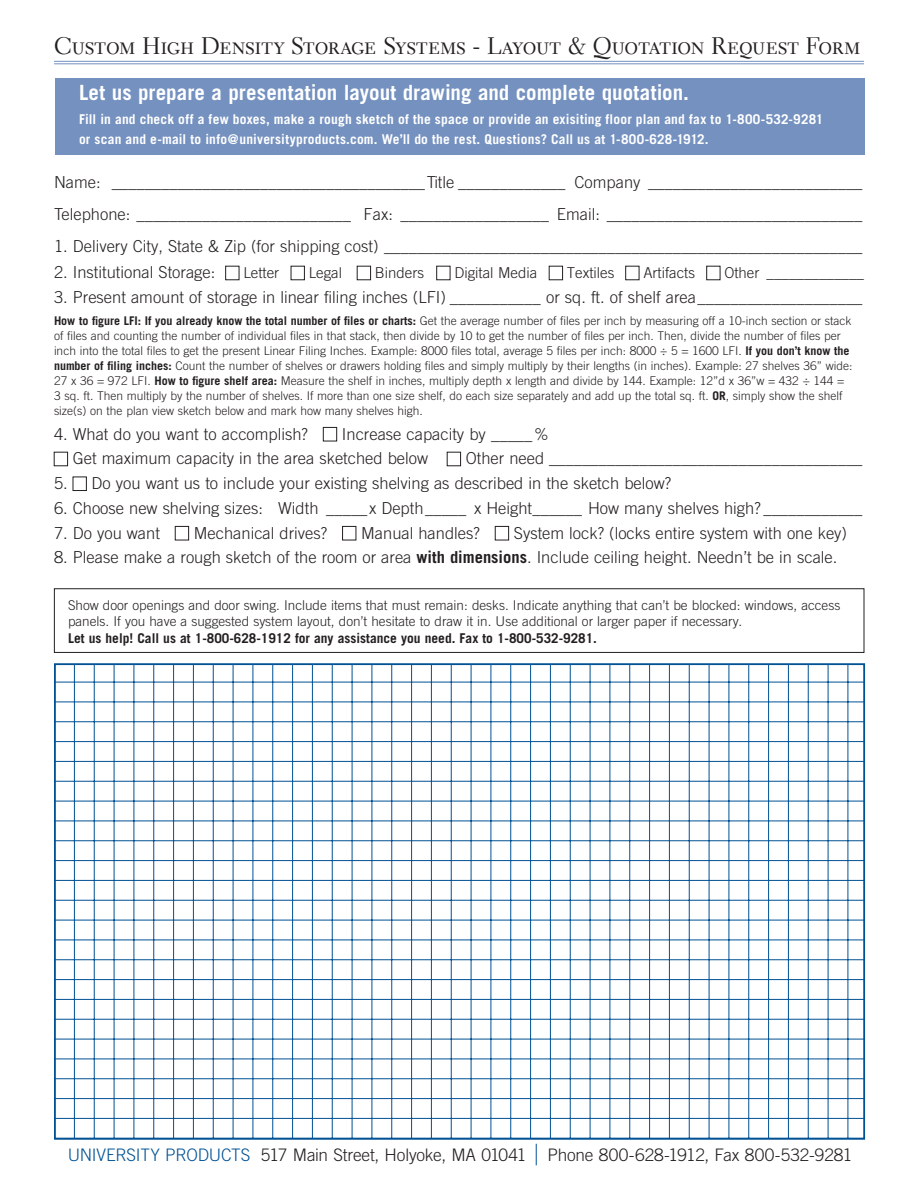
<style>
.page{position:relative;width:918px;height:1188px;background:#fff}
.page>*{position:absolute;margin:0;border:0;box-sizing:border-box;transform-origin:0 0}
.Order_Form{font:23.85px "Electra LH Regular SC";letter-spacing:-.01em;color:#231f20}
.Header_OF2B{font:700 21px "Trade Gothic";color:#fff}
.t1{font:300 17.25px "Trade Gothic";letter-spacing:-.01em;color:#231f20}
.body{font:300 16.5px "Trade Gothic";color:#231f20}
.body-2{font:300 15px "Trade Gothic";color:#231f20}
.body-3{font:300 13.5px/16.5px "Trade Gothic";color:#231f20}
.Header_OF2B-2{font:700 13.5px/19.5px "Trade Gothic";letter-spacing:.015em;color:#fff}
.body-4{font:300 12px/15px "Trade Gothic";color:#231f20}
.s1{font-weight:700;font-size:21px;color:#fff}
.s2{font-weight:700}
.s3{color:#005294}
</style>
<div class="page">
<svg style="left:57px;top:666px;width:805px;height:471px"></svg>
<div style="left:55px;top:78px;width:810px;height:76px;background:#7491c0"></div>
<div style="left:225px;top:266px;width:14px;height:14px;border:1px solid #231f20"></div>
<div style="left:291px;top:266px;width:14px;height:14px;border:1px solid #231f20"></div>
<div style="left:357px;top:266px;width:14px;height:14px;border:1px solid #231f20"></div>
<div style="left:436px;top:266px;width:14px;height:14px;border:1px solid #231f20"></div>
<div style="left:549px;top:266px;width:14px;height:14px;border:1px solid #231f20"></div>
<div style="left:706px;top:266px;width:14px;height:14px;border:1px solid #231f20"></div>
<div style="left:323px;top:427px;width:14px;height:14px;border:1px solid #231f20"></div>
<div style="left:54px;top:452px;width:14px;height:14px;border:1px solid #231f20"></div>
<div style="left:447px;top:452px;width:14px;height:14px;border:1px solid #231f20"></div>
<div style="left:73px;top:477px;width:14px;height:14px;border:1px solid #231f20"></div>
<div style="left:175px;top:526px;width:14px;height:14px;border:1px solid #231f20"></div>
<div style="left:342px;top:526px;width:14px;height:14px;border:1px solid #231f20"></div>
<div style="left:495px;top:526px;width:14px;height:14px;border:1px solid #231f20"></div>
<hr style="left:54px;top:61px;width:810px;height:1px;background:#7491c0">
<hr style="left:54px;top:64px;width:810px;height:1px;background:#7491c0">
<svg style="left:536px;top:1144px;width:1px;height:21px"></svg>
<div style="left:54px;top:588px;width:810px;height:65px;border:1px solid #231f20"></div>
<p class="Order_Form" style="left:54px;top:31px;width:808px">Custom High Density Storage Systems - Layout &amp; Quotation Request Form</p>
<p class="Header_OF2B" style="left:79px;top:80px;width:611px">Let us prepare a presentation layout drawing and complete quotation.</p>
<p class="Header_OF2B-2" style="left:79px;top:109px;width:746px">Fill in and check off a few boxes, make a rough sketch of the space or provide an exisiting floor plan and fax to 1-800-532-9281 or scan and e-mail to info@universityproducts.com. We’ll do the rest. Questions? Call us at 1-800-628-1912.</p>
<p class="body" style="left:54px;top:172px;width:810px">Name: ______________________________________Title _____________ Company __________________________</p>
<p class="body" style="left:54px;top:204px;width:810px">Telephone: __________________________ Fax: __________________ Email: _______________________________</p>
<p class="body" style="left:54px;top:236px;width:810px">1. Delivery City, State &amp; Zip (for shipping cost) __________________________________________________________</p>
<p class="body" style="left:54px;top:263px;width:163px">2. Institutional Storage:</p>
<p class="body-2" style="left:243px;top:264px;width:100px">Letter <span class="s1">:</span> Legal</p>
<p class="body-2" style="left:375px;top:264px;width:51px">Binders</p>
<p class="body-2" style="left:454px;top:264px;width:84px">Digital Media</p>
<p class="body-2" style="left:567px;top:264px;width:49px">Textiles</p>
<p class="body-2" style="left:643px;top:264px;width:53px">Artifacts</p>
<p class="body-2" style="left:724px;top:264px;width:141px">Other _____________</p>
<p class="body" style="left:54px;top:287px;width:810px">3. Present amount of storage in linear filing inches (LFI) ___________ or sq. ft. of shelf area____________________</p>
<p class="body-4" style="left:54px;top:313px;width:800px"><span class="s2">How to figure LFI: If you already know the total number of files or charts:</span> Get the average number of files per inch by measuring off a 10-inch section or stack of files and counting the number of individual files in that stack, then divide by 10 to get the number of files per inch. Then, divide the number of files per inch into the total files to get the present Linear Filing Inches. Example: 8000 files total, average 5 files per inch: 8000 ÷ 5 = 1600 LFI. <span class="s2">If you don’t know the number of filing inches:</span> Count the number of shelves or drawers holding files and simply multiply by their lengths (in inches). Example: 27 shelves 36” wide:<br>27 x 36 = 972 LFI. <span class="s2">How to figure shelf area:</span> Measure the shelf in inches, multiply depth x length and divide by 144. Example: 12”d x 36”w = 432 ÷ 144 = 3 sq. ft. Then multiply by the number of shelves. If more than one size shelf, do each size separately and add up the total sq. ft. <span class="s2">OR</span>, simply show the shelf size(s) on the plan view sketch below and mark how many shelves high.</p>
<p class="body" style="left:54px;top:424px;width:256px">4. What do you want to accomplish?</p>
<p class="body" style="left:342px;top:424px;width:209px">Increase capacity by _____%</p>
<p class="body" style="left:73px;top:449px;width:357px">Get maximum capacity in the area sketched below</p>
<p class="body" style="left:466px;top:449px;width:398px">Other need ______________________________________</p>
<p class="body" style="left:54px;top:473px;width:619px">5. Do you want us to include your existing shelving as described in the sketch below?</p>
<p class="body" style="left:54px;top:498px;width:810px">6. Choose new shelving sizes: Width _____x Depth_____ x Height______ How many shelves high? ____________</p>
<p class="body" style="left:54px;top:523px;width:107px">7. Do you want</p>
<p class="body" style="left:194px;top:523px;width:135px">Mechanical drives?</p>
<p class="body" style="left:361px;top:523px;width:120px">Manual handles?</p>
<p class="body" style="left:514px;top:523px;width:335px">System lock? (locks entire system with one key)</p>
<p class="body" style="left:54px;top:548px;width:785px">8. Please make a rough sketch of the room or area <span class="s2">with dimensions</span>. Include ceiling height. Needn’t be in scale.</p>
<p class="body-3" style="left:68px;top:596px;width:774px">Show door openings and door swing. Include items that must remain: desks. Indicate anything that can’t be blocked: windows, access panels. If you have a suggested system layout, don’t hesitate to draw it in. Use additional or larger paper if necessary.<br><span class="s2">Let us help! Call us at 1-800-628-1912 for any assistance you need. Fax to 1-800-532-9281.</span></p>
<p class="t1" style="left:68px;top:1145px;width:786px"><span class="s3">UNIVERSITY PRODUCTS</span> 517 Main Street, Holyoke, MA 01041 Phone 800-628-1912, Fax 800-532-9281</p>
</div>
